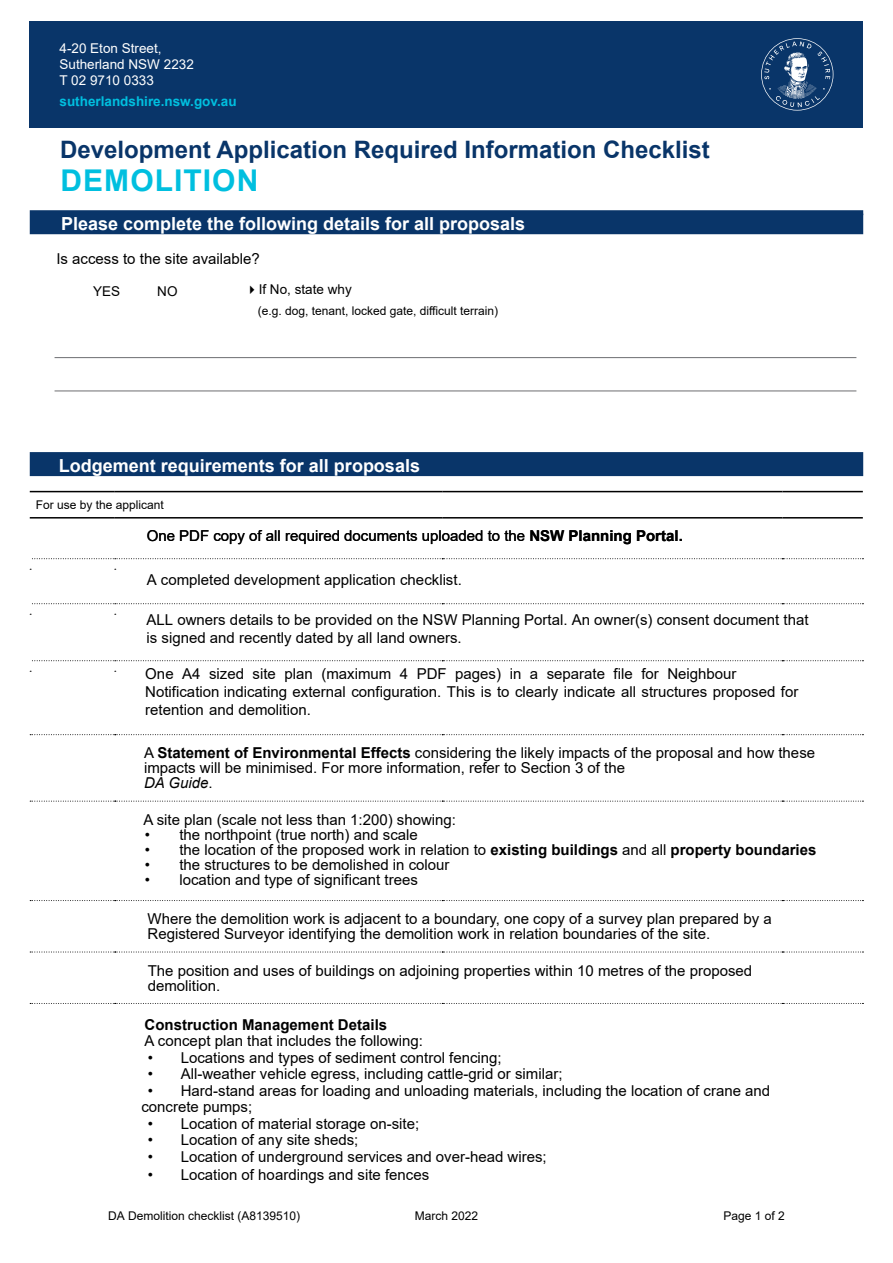
<style>
.page{position:relative;width:893px;height:1263px;background:#fff}
.page>*{position:absolute;margin:0;border:0;box-sizing:border-box;transform-origin:0 0}
.t1{font:700 30px "Arial";letter-spacing:.035em;color:#00bfdf}
.t2{font:700 24px "Arial";color:#093569}
.t3{font:700 18px "Arial";color:#fff}
.t4{font:15px/15px "Arial";color:#000}
.t5{font:15px "Arial";color:#000}
.t6{font:700 15px "Arial";color:#000}
.t7{font:13.5px/16.2px "Arial";color:#fff}
.t8{font:700 13.5px "Arial";color:#00bfdf}
.t9{font:13.5px "Arial";color:#000}
.t10{font:12px "Arial";color:#000}
.t11{font:12px "Arial";color:#000}
.s1{font-weight:700}
.s2{font-style:inherit}
.s3{font-style:italic}
</style>
<div class="page">
<div style="left:30px;top:21px;width:833px;height:107px;background:#093569"></div>
<svg style="left:761px;top:38px;width:72px;height:73px"></svg>
<div style="left:30px;top:452px;width:833px;height:24px;background:#093569"></div>
<svg style="left:30px;top:613px;width:412px;height:390px"></svg>
<hr style="left:30px;top:517px;width:85px;height:1px;background:#000">
<hr style="left:115px;top:517px;width:327px;height:1px;background:#000">
<hr style="left:442px;top:517px;width:340px;height:1px;background:#000">
<hr style="left:782px;top:517px;width:81px;height:1px;background:#000">
<hr style="left:30px;top:491px;width:85px;height:1px;background:#000">
<hr style="left:115px;top:491px;width:327px;height:1px;background:#000">
<hr style="left:442px;top:491px;width:340px;height:1px;background:#000">
<hr style="left:782px;top:491px;width:81px;height:1px;background:#000">
<svg style="left:32px;top:558px;width:831px;height:1px"></svg>
<svg style="left:30px;top:734px;width:833px;height:1px"></svg>
<svg style="left:30px;top:801px;width:833px;height:1px"></svg>
<svg style="left:30px;top:900px;width:833px;height:1px"></svg>
<svg style="left:30px;top:952px;width:833px;height:1px"></svg>
<svg style="left:30px;top:1003px;width:833px;height:1px"></svg>
<div style="left:30px;top:210px;width:833px;height:24px;background:#093569"></div>
<hr style="left:55px;top:391px;width:801px;height:1px;background:#6d6e71">
<hr style="left:55px;top:357px;width:801px;height:1px;background:#6d6e71">
<hr style="left:30px;top:614px;width:85px;height:1px;background:#fff">
<svg style="left:32px;top:603px;width:831px;height:1px"></svg>
<hr style="left:30px;top:671px;width:85px;height:1px;background:#fff">
<svg style="left:32px;top:660px;width:831px;height:1px"></svg>
<p class="t7" style="left:60px;top:40px;width:136px">4-20 Eton Street,<br>Sutherland NSW 2232<br>T 02 9710 0333</p>
<p class="t8" style="left:60px;top:91px;width:179px">sutherlandshire.nsw.gov.au</p>
<p class="t7" style="left:67px;top:48px;width:242px">4-20 Eton Street, Sutherland NSW 2232<br><span class="s1">Tel</span> 02 9710 0333</p>
<h2 class="t2" style="left:60px;top:132px;width:651px">Development Application Required Information Checklist</h2>
<h1 class="t1" style="left:61px;top:159px;width:199px">DEMOLITION</h1>
<p class="t3" style="left:61px;top:211px;width:466px">Please complete the following details for all proposals</p>
<p class="t4" style="left:56px;top:252px;width:205px">Is access to the site available?</p>
<p class="t9" style="left:93px;top:282px;width:29px">YES</p>
<p class="t9" style="left:157px;top:282px;width:22px">NO</p>
<p class="t9" style="left:245px;top:280px;width:108px">✔If No, state why</p>
<p class="t10" style="left:258px;top:302px;width:242px">(e.g. dog, tenant, locked gate, difficult terrain)</p>
<p class="t3" style="left:59px;top:453px;width:363px">Lodgement requirements for all proposals</p>
<p class="t10" style="left:36px;top:497px;width:130px">For use by the applicant</p>
<p class="t5" style="left:147px;top:526px;width:538px">One PDF copy of all required documents uploaded to the <span class="s1">NSW Planning Portal.</span></p>
<p class="t4" style="left:147px;top:572px;width:317px">A completed development application checklist.</p>
<p class="t4" style="left:147px;top:610px;width:663px;line-height:18px">ALL owners details to be provided on the NSW Planning Portal. An owner(s) consent document that is signed and recently dated by all land owners.</p>
<p class="t4" style="left:145px;top:664px;width:655px;line-height:18px">One A4 sized site plan <span class="s2">(maximum 4 PDF pages) in a separate file</span> for Neighbour<br>Notification indicating external configuration. This is to clearly indicate all structures proposed for retention and demolition.</p>
<p class="t4" style="left:144px;top:745px;width:673px">A <span class="s1">Statement of Environmental Effects</span> considering the likely impacts of the proposal and how these impacts will be minimised. For more information, refer to Section 3 of the<br><span class="s3">DA Guide</span>.</p>
<p class="t4" style="left:143px;top:812px;width:314px">A site plan (scale not less than 1:200) showing:</p>
<p class="t4" style="left:145px;top:827px;width:274px">• the northpoint (true north) and scale</p>
<p class="t4" style="left:145px;top:842px;width:673px">• the location of the proposed work in relation to <span class="s1">existing buildings</span> and all <span class="s1">property boundaries</span></p>
<p class="t4" style="left:145px;top:857px;width:306px">• the structures to be demolished in colour</p>
<p class="t4" style="left:145px;top:872px;width:274px">• location and type of significant trees</p>
<p class="t4" style="left:147px;top:911px;width:626px">Where the demolition work is adjacent to a boundary, one copy of a survey plan prepared by a<br>Registered Surveyor identifying the demolition work in relation boundaries of the site.</p>
<p class="t4" style="left:148px;top:963px;width:606px">The position and uses of buildings on adjoining properties within 10 metres of the proposed demolition.</p>
<p class="t6" style="left:145px;top:1014px;width:244px">Construction Management Details</p>
<p class="t4" style="left:145px;top:1033px;width:280px">A concept plan that includes the following:</p>
<p class="t4" style="left:148px;top:1050px;width:355px">• Locations and types of sediment control fencing;</p>
<p class="t4" style="left:148px;top:1066px;width:416px">• All-weather vehicle egress, including cattle-grid or similar;</p>
<p class="t4" style="left:141px;top:1082px;width:630px;line-height:16.5px;text-indent:6px">• Hard-stand areas for loading and unloading materials, including the location of crane and concrete pumps;</p>
<p class="t4" style="left:148px;top:1116px;width:273px">• Location of material storage on-site;</p>
<p class="t4" style="left:148px;top:1132px;width:212px">• Location of any site sheds;</p>
<p class="t4" style="left:148px;top:1149px;width:400px">• Location of underground services and over-head wires;</p>
<p class="t4" style="left:148px;top:1167px;width:283px">• Location of hoardings and site fences</p>
<p class="t11" style="left:108px;top:1207px;width:194px">DA Demolition checklist (A8139510)</p>
<p class="t11" style="left:415px;top:1207px;width:65px">March 2022</p>
<p class="t11" style="left:724px;top:1207px;width:63px">Page 1 of 2</p>
</div>
